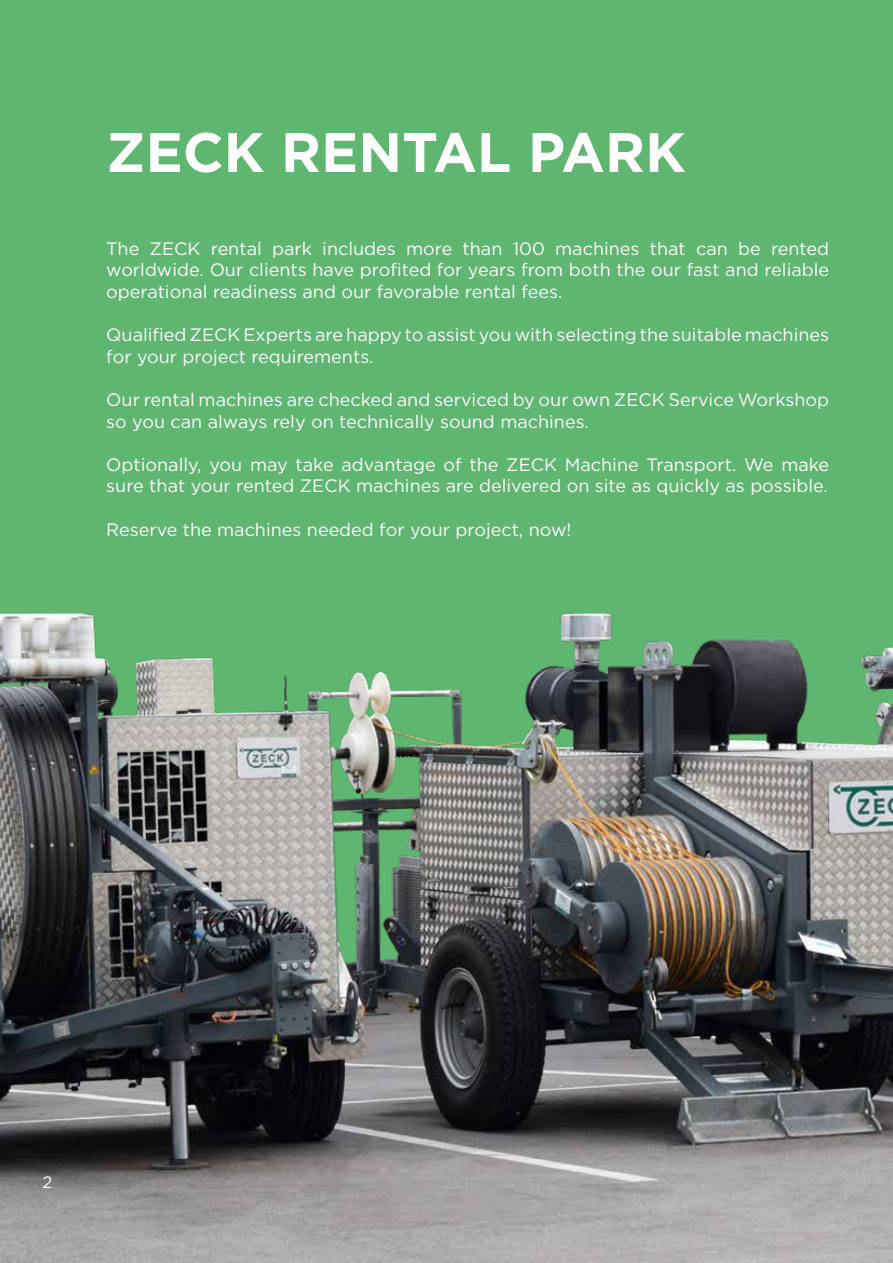
<style>
.page{position:relative;width:893px;height:1263px;background:#fff}
.page>*{position:absolute;margin:0;border:0;box-sizing:border-box;transform-origin:0 0}
.t1{font:700 55.5px "Gotham";color:#fff}
.t2{font:18px/21.6px "Gotham";color:#fff}
.t3{font:16.5px "Gotham";color:#fff}
</style>
<div class="page">
<div style="left:0;top:0;width:893px;height:1229px;background:#5fb670"></div>
<img style="left:0;top:613px;width:893px;height:650px">
<h1 class="t1" style="left:106px;top:116px;width:581px">ZECK RENTAL PARK</h1>
<p class="t2" style="left:106px;top:237px;width:724px;text-align:justify">The ZECK rental park includes more than 100 machines that can be rented worldwide. Our clients have profited for years from both the our fast and reliable operational readiness and our favorable rental fees.</p>
<p class="t2" style="left:106px;top:324px;width:724px">Qualified ZECK Experts are happy to assist you with selecting the suitable machines for your project requirements.</p>
<p class="t2" style="left:106px;top:388px;width:724px">Our rental machines are checked and serviced by our own ZECK Service Workshop so you can always rely on technically sound machines.</p>
<p class="t2" style="left:106px;top:453px;width:724px">Optionally, you may take advantage of the ZECK Machine Transport. We make sure that your rented ZECK machines are delivered on site as quickly as possible.</p>
<p class="t2" style="left:106px;top:518px;width:467px">Reserve the machines needed for your project, now!</p>
<p class="t3" style="left:43px;top:1171px;width:11px">2</p>
</div>
